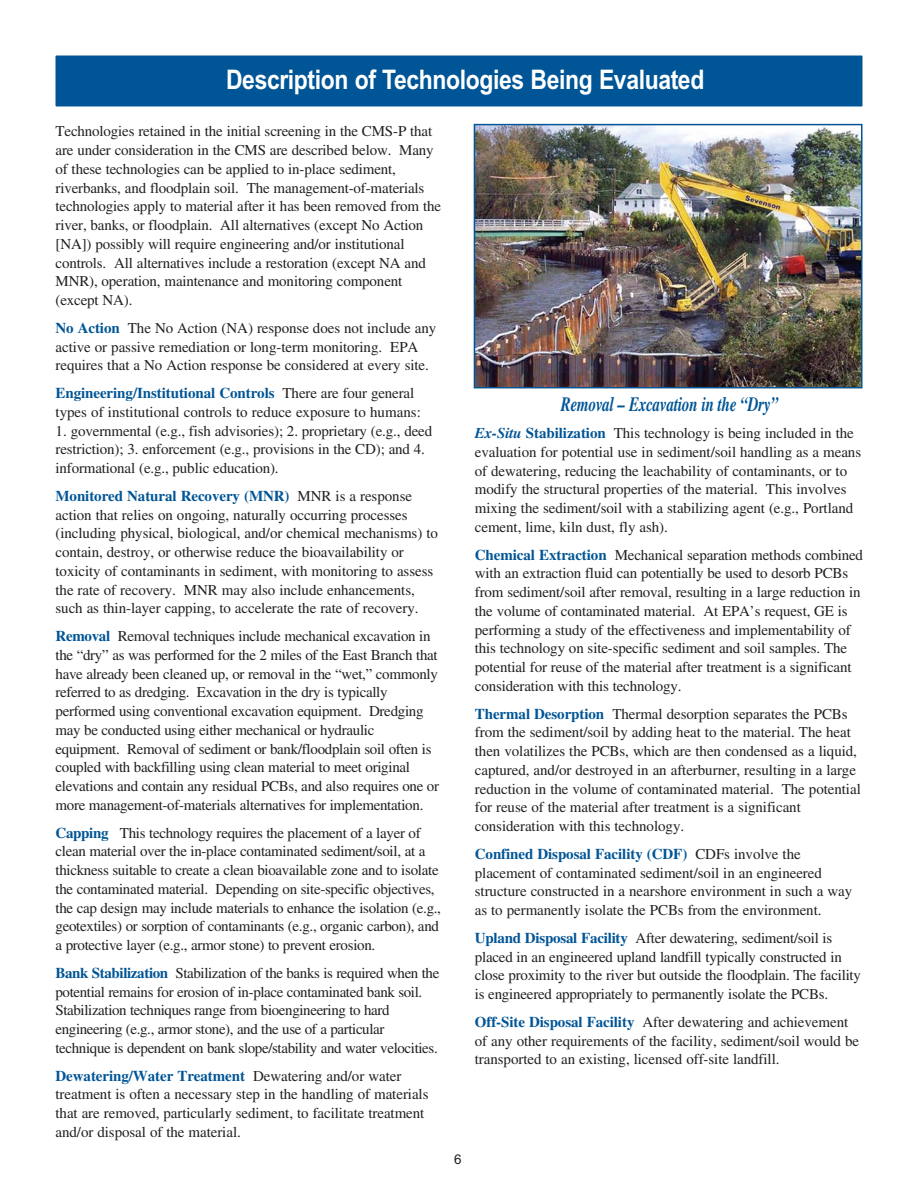
<style>
.page{position:relative;width:918px;height:1188px;background:#fff}
.page>*{position:absolute;margin:0;border:0;box-sizing:border-box;transform-origin:0 0}
.t1{font:700 27px "Arial";letter-spacing:-.015em;color:#fff;scale:.85 1}
.t2{font:italic 700 20.25px "Times";letter-spacing:-.01em;color:#005596;scale:.74 1}
.t3{font:15px/18.8px "Times";letter-spacing:-.01em;color:#231f20}
.t4{font:13.5px "Arial";color:#231f20}
.s1{font-weight:700;color:#005596}
.s2{font-weight:700;font-style:italic;color:#005596}
</style>
<div class="page">
<div style="left:55px;top:55px;width:808px;height:52px;background:#005596"></div>
<div style="left:54px;top:54px;width:810px;height:54px;border:2px solid #fff"></div>
<img style="left:477px;top:127px;width:382px;height:258px">
<div style="left:474px;top:124px;width:388px;height:264px;border:2px solid #005596"></div>
<h1 class="t1" style="left:226px;top:69px;width:564px">Description of Technologies Being Evaluated</h1>
<p class="t3" style="left:56px;top:123px;width:387px">Technologies retained in the initial screening in the CMS-P that are under consideration in the CMS are described below. Many of these technologies can be applied to in-place sediment, riverbanks, and floodplain soil. The management-of-materials technologies apply to material after it has been removed from the river, banks, or floodplain. All alternatives (except No Action [NA]) possibly will require engineering and/or institutional controls. All alternatives include a restoration (except NA and MNR), operation, maintenance and monitoring component (except NA).</p>
<p class="t3" style="left:56px;top:320px;width:382px"><span class="s1">No Action</span> The No Action (NA) response does not include any active or passive remediation or long-term monitoring. EPA requires that a No Action response be considered at every site.</p>
<p class="t3" style="left:56px;top:385px;width:367px"><span class="s1">Engineering/Institutional Controls</span> There are four general types of institutional controls to reduce exposure to humans:</p>
<p class="t3" style="left:56px;top:423px;width:378px">1. governmental (e.g., fish advisories); 2. proprietary (e.g., deed restriction); 3. enforcement (e.g., provisions in the CD); and 4. informational (e.g., public education).</p>
<p class="t3" style="left:56px;top:488px;width:384px"><span class="s1">Monitored Natural Recovery (MNR)</span> MNR is a response action that relies on ongoing, naturally occurring processes (including physical, biological, and/or chemical mechanisms) to contain, destroy, or otherwise reduce the bioavailability or toxicity of contaminants in sediment, with monitoring to assess the rate of recovery. MNR may also include enhancements, such as thin-layer capping, to accelerate the rate of recovery.</p>
<p class="t3" style="left:56px;top:628px;width:385px"><span class="s1">Removal</span> Removal techniques include mechanical excavation in the “dry” as was performed for the 2 miles of the East Branch that have already been cleaned up, or removal in the “wet,” commonly referred to as dredging. Excavation in the dry is typically performed using conventional excavation equipment. Dredging may be conducted using either mechanical or hydraulic equipment. Removal of sediment or bank/floodplain soil often is coupled with backfilling using clean material to meet original elevations and contain any residual PCBs, and also requires one or more management-of-materials alternatives for implementation.</p>
<p class="t3" style="left:56px;top:825px;width:387px"><span class="s1">Capping</span> This technology requires the placement of a layer of clean material over the in-place contaminated sediment/soil, at a thickness suitable to create a clean bioavailable zone and to isolate the contaminated material. Depending on site-specific objectives, the cap design may include materials to enhance the isolation (e.g., geotextiles) or sorption of contaminants (e.g., organic carbon), and a protective layer (e.g., armor stone) to prevent erosion.</p>
<p class="t3" style="left:56px;top:965px;width:385px"><span class="s1">Bank Stabilization</span> Stabilization of the banks is required when the potential remains for erosion of in-place contaminated bank soil.<br>Stabilization techniques range from bioengineering to hard engineering (e.g., armor stone), and the use of a particular technique is dependent on bank slope/stability and water velocities.</p>
<p class="t3" style="left:56px;top:1068px;width:375px"><span class="s1">Dewatering/Water Treatment</span> Dewatering and/or water treatment is often a necessary step in the handling of materials that are removed, particularly sediment, to facilitate treatment and/or disposal of the material.</p>
<h2 class="t2" style="left:561px;top:397px;width:295px">Removal – Excavation in the “Dry”</h2>
<p class="t3" style="left:475px;top:425px;width:388px"><span class="s2">Ex-Situ</span> <span class="s1">Stabilization</span> This technology is being included in the evaluation for potential use in sediment/soil handling as a means of dewatering, reducing the leachability of contaminants, or to modify the structural properties of the material. This involves mixing the sediment/soil with a stabilizing agent (e.g., Portland cement, lime, kiln dust, fly ash).</p>
<p class="t3" style="left:475px;top:547px;width:390px"><span class="s1">Chemical Extraction</span> Mechanical separation methods combined with an extraction fluid can potentially be used to desorb PCBs from sediment/soil after removal, resulting in a large reduction in the volume of contaminated material. At EPA’s request, GE is performing a study of the effectiveness and implementability of this technology on site-specific sediment and soil samples. The potential for reuse of the material after treatment is a significant consideration with this technology.</p>
<p class="t3" style="left:475px;top:706px;width:388px"><span class="s1">Thermal Desorption</span> Thermal desorption separates the PCBs from the sediment/soil by adding heat to the material. The heat then volatilizes the PCBs, which are then condensed as a liquid, captured, and/or destroyed in an afterburner, resulting in a large reduction in the volume of contaminated material. The potential for reuse of the material after treatment is a significant consideration with this technology.</p>
<p class="t3" style="left:475px;top:846px;width:379px"><span class="s1">Confined Disposal Facility (CDF)</span> CDFs involve the placement of contaminated sediment/soil in an engineered structure constructed in a nearshore environment in such a way as to permanently isolate the PCBs from the environment.</p>
<p class="t3" style="left:475px;top:930px;width:388px"><span class="s1">Upland Disposal Facility</span> After dewatering, sediment/soil is placed in an engineered upland landfill typically constructed in close proximity to the river but outside the floodplain. The facility is engineered appropriately to permanently isolate the PCBs.</p>
<p class="t3" style="left:475px;top:1014px;width:386px"><span class="s1">Off-Site Disposal Facility</span> After dewatering and achievement of any other requirements of the facility, sediment/soil would be transported to an existing, licensed off-site landfill.</p>
<p class="t4" style="left:454px;top:1155px;width:9px">6</p>
</div>
